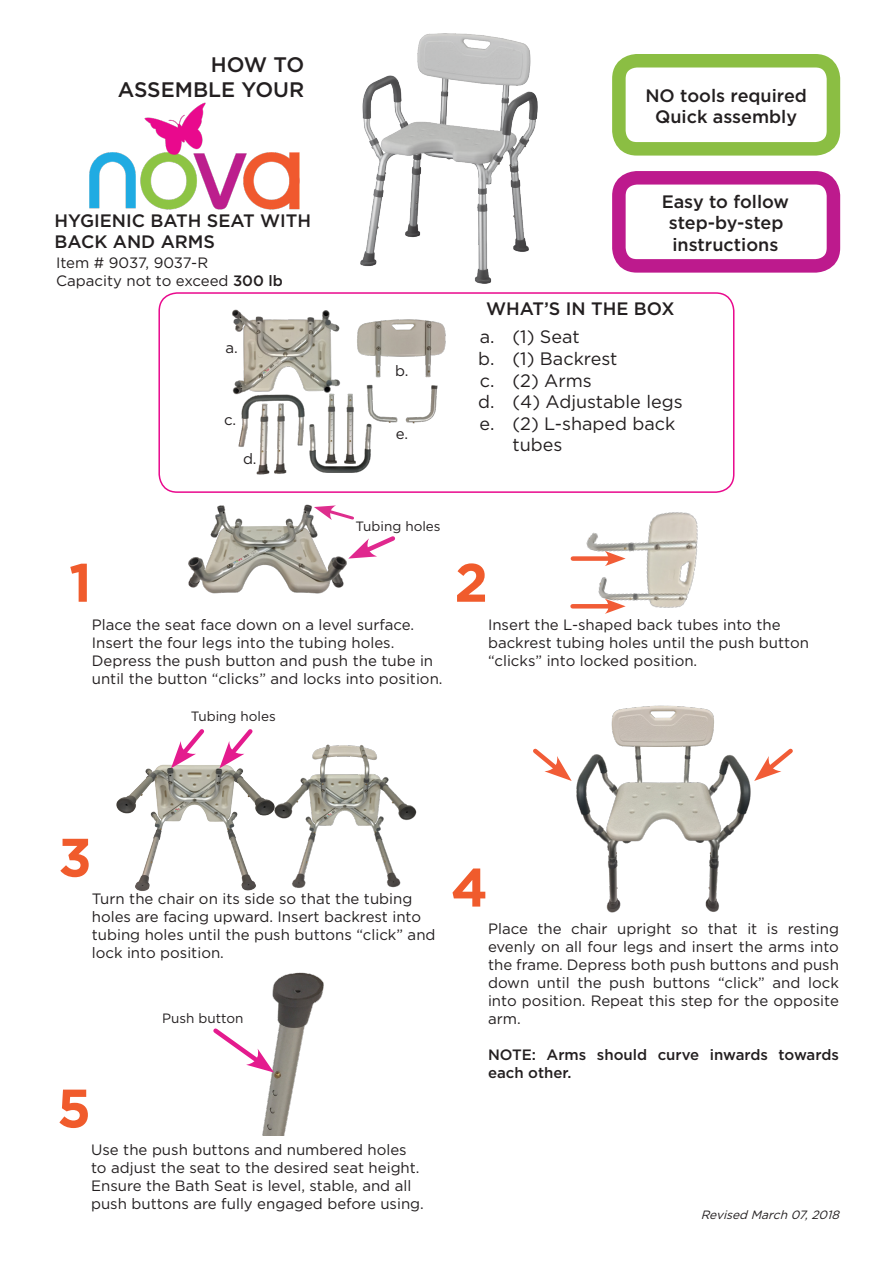
<style>
.page{position:relative;width:893px;height:1263px;background:#fff}
.page>*{position:absolute;margin:0;border:0;box-sizing:border-box;transform-origin:0 0}
.t1{font:700 54px "Gotham";color:#f05b2c}
.t2{font:500 21px/25.2px "Gotham";color:#231f20;text-align:right}
.t3{font:500 18px/21.6px "Gotham";color:#231f20}
.t4{font:18px/21.6px "Gotham";color:#231f20}
.t5{font:15px/18px "Gotham";color:#231f20}
.t6{font:500 15px/18px "Gotham";color:#231f20}
.t7{font:13.5px "Gotham";color:#231f20}
.t8{font:italic 12px "Gotham";color:#231f20}
.s1{font-weight:500}
</style>
<div class="page">
<div style="left:158px;top:292px;width:576px;height:201px;border:2px solid #e9098d;border-radius:18px"></div>
<img style="left:262px;top:972px;width:62px;height:163px">
<svg style="left:213px;top:1024px;width:61px;height:48px"></svg>
<img style="left:576px;top:705px;width:175px;height:208px">
<img style="left:360px;top:33px;width:178px;height:251px">
<img style="left:89px;top:102px;width:211px;height:108px">
<div style="left:612px;top:171px;width:228px;height:102px;border:14px solid #bd1a8d;border-radius:18px"></div>
<div style="left:612px;top:54px;width:228px;height:102px;border:14px solid #8bbe43;border-radius:18px"></div>
<img style="left:232px;top:309px;width:214px;height:166px">
<img style="left:116px;top:764px;width:155px;height:127px">
<img style="left:271px;top:744px;width:146px;height:144px">
<svg style="left:171px;top:729px;width:37px;height:39px"></svg>
<svg style="left:219px;top:729px;width:38px;height:39px"></svg>
<svg style="left:754px;top:748px;width:39px;height:33px"></svg>
<svg style="left:533px;top:748px;width:39px;height:33px"></svg>
<img style="left:571px;top:490px;width:140px;height:119px">
<div style="left:573px;top:556px;width:40px;height:5px;background:#f15c36"></div>
<svg style="left:605px;top:551px;width:21px;height:15px"></svg>
<hr style="left:573px;top:604px;width:40px;height:4px;background:#f15c36">
<svg style="left:605px;top:599px;width:21px;height:15px"></svg>
<img style="left:188px;top:504px;width:159px;height:90px">
<svg style="left:348px;top:536px;width:47px;height:23px"></svg>
<svg style="left:314px;top:505px;width:40px;height:17px"></svg>
<p class="t2" style="left:118px;top:51px;width:188px">HOW TO<br>ASSEMBLE YOUR</p>
<p class="t3" style="left:645px;top:84px;width:163px">NO tools required</p>
<p class="t3" style="left:655px;top:105px;width:144px">Quick assembly</p>
<p class="t3" style="left:55px;top:209px;width:258px">HYGIENIC BATH SEAT WITH<br>BACK AND ARMS</p>
<p class="t5" style="left:56px;top:253px;width:154px">Item # 9037, 9037-R</p>
<p class="t5" style="left:56px;top:271px;width:228px">Capacity not to exceed <span class="s1">300 lb</span></p>
<p class="t5" style="left:225px;top:339px;width:14px">a.</p>
<p class="t5" style="left:224px;top:410px;width:14px">c.</p>
<p class="t5" style="left:243px;top:449px;width:15px">d.</p>
<p class="t5" style="left:395px;top:361px;width:15px">b.</p>
<p class="t5" style="left:396px;top:424px;width:14px">e.</p>
<p class="t3" style="left:662px;top:190px;width:129px">Easy to follow</p>
<p class="t3" style="left:669px;top:212px;width:116px">step-by-step</p>
<p class="t3" style="left:672px;top:233px;width:107px">instructions</p>
<p class="t3" style="left:486px;top:297px;width:190px">WHAT’S IN THE BOX</p>
<p class="t4" style="left:480px;top:326px;width:102px">a. (1) Seat</p>
<p class="t4" style="left:478px;top:348px;width:141px">b. (1) Backrest</p>
<p class="t4" style="left:480px;top:369px;width:114px">c. (2) Arms</p>
<p class="t4" style="left:478px;top:391px;width:206px">d. (4) Adjustable legs</p>
<p class="t4" style="left:512px;top:412px;width:164px;text-indent:-33px">e. (2) L-shaped back tubes</p>
<p class="t1" style="left:69px;top:551px;width:24px">1</p>
<p class="t7" style="left:356px;top:519px;width:87px">Tubing holes</p>
<p class="t5" style="left:92px;top:615px;width:352px">Place the seat face down on a level surface.<br>Insert the four legs into the tubing holes.<br>Depress the push button and push the tube in until the button “clicks” and locks into position.</p>
<p class="t7" style="left:191px;top:709px;width:87px">Tubing holes</p>
<p class="t1" style="left:454px;top:551px;width:35px">2</p>
<p class="t5" style="left:488px;top:615px;width:322px">Insert the L-shaped back tubes into the backrest tubing holes until the push button “clicks” into locked position.</p>
<p class="t1" style="left:58px;top:826px;width:35px">3</p>
<p class="t5" style="left:92px;top:890px;width:345px">Turn the chair on its side so that the tubing holes are facing upward. Insert backrest into tubing holes until the push buttons “click” and lock into position.</p>
<p class="t1" style="left:57px;top:1077px;width:36px">5</p>
<p class="t7" style="left:162px;top:1011px;width:83px">Push button</p>
<p class="t5" style="left:91px;top:1141px;width:334px">Use the push buttons and numbered holes to adjust the seat to the desired seat height.<br>Ensure the Bath Seat is level, stable, and all push buttons are fully engaged before using.</p>
<p class="t1" style="left:451px;top:856px;width:39px">4</p>
<p class="t5" style="left:488px;top:920px;width:352px;text-align:justify">Place the chair upright so that it is resting evenly on all four legs and insert the arms into the frame. Depress both push buttons and push down until the push buttons “click” and lock into position. Repeat this step for the opposite arm.</p>
<p class="t6" style="left:488px;top:1046px;width:352px">NOTE: Arms should curve inwards towards each other.</p>
<p class="t8" style="left:701px;top:1208px;width:143px">Revised March 07,2018</p>
</div>
